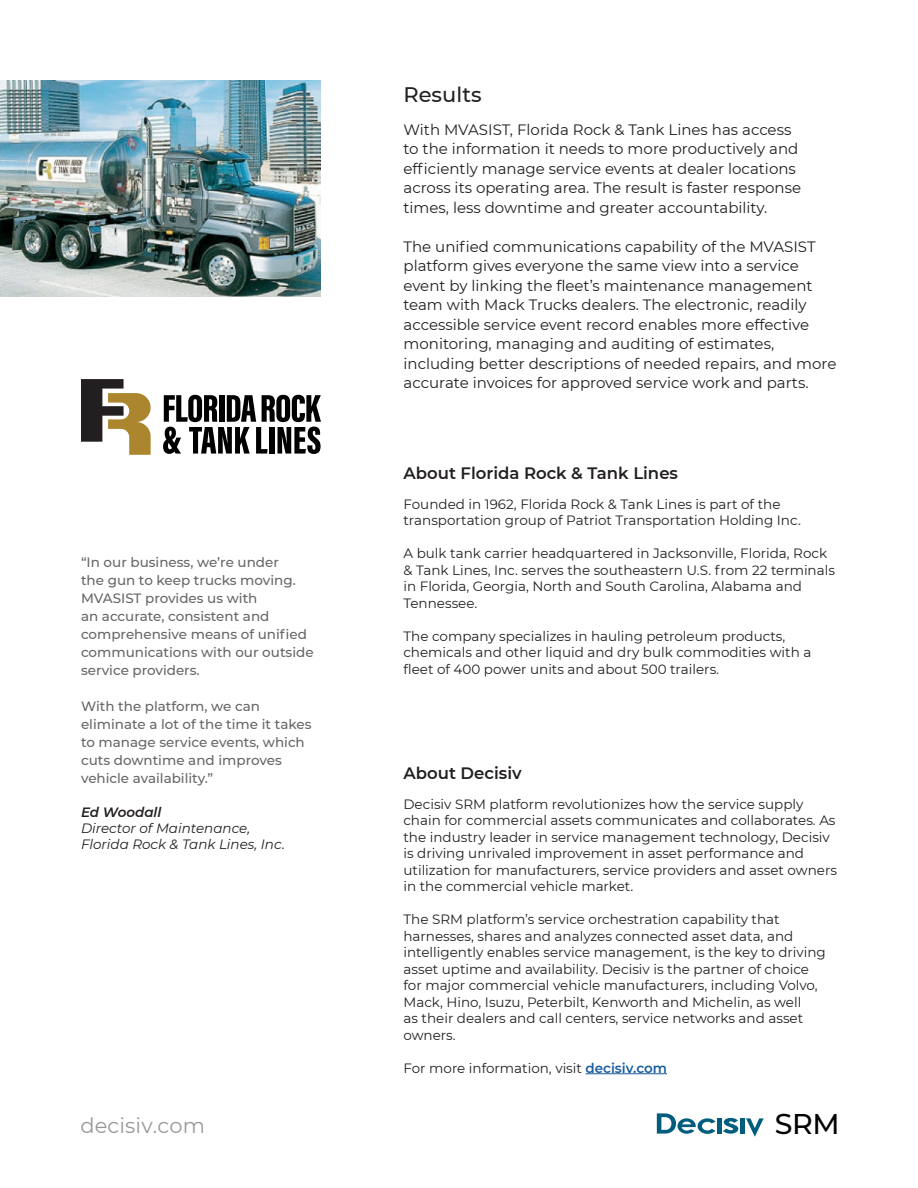
<style>
.page{position:relative;width:918px;height:1188px;background:#fff}
.page>*{position:absolute;margin:0;border:0;box-sizing:border-box;transform-origin:0 0}
.t1{font:500 28.5px "Montserrat";color:#000}
.t2{font:21px "Montserrat";letter-spacing:.005em;color:#999}
.Paragraph_Header{font:500 21px "Montserrat";color:#231f20}
.About{font:600 16.5px "Montserrat";color:#231f20}
.Paragraph{font:15px/19.5px "Montserrat";color:#231f20}
.About_Content{font:13.5px/16.5px "Montserrat";color:#231f20}
.Gray_quote{font:500 13.5px/18px "Montserrat";color:#666}
.Quote_Attribution{font:italic 13.5px "Montserrat";color:#231f20}
.Quote_Name{font:italic 600 13.5px "Montserrat";color:#231f20}
.s1{font-weight:600;color:#175d9e}
</style>
<div class="page">
<svg style="left:746px;top:1118px;width:18px;height:19px"></svg>
<div style="left:717px;top:1118px;width:5px;height:16px;background:#005d7e"></div>
<div style="left:740px;top:1118px;width:5px;height:16px;background:#005d7e"></div>
<svg style="left:657px;top:1113px;width:59px;height:21px"></svg>
<svg style="left:723px;top:1118px;width:15px;height:16px"></svg>
<hr style="left:586px;top:1073px;width:81px;height:1px;background:#175d9e">
<img style="left:0;top:80px;width:321px;height:216px">
<svg style="left:163px;top:395px;width:158px;height:59px"></svg>
<svg style="left:81px;top:379px;width:70px;height:76px"></svg>
<p class="Gray_quote" style="left:81px;top:552px;width:234px">“In our business, we’re under<br>the gun to keep trucks moving.<br>MVASIST provides us with<br>an accurate, consistent and comprehensive means of unified communications with our outside service providers.</p>
<p class="Gray_quote" style="left:81px;top:696px;width:232px">With the platform, we can eliminate a lot of the time it takes to manage service events, which cuts downtime and improves vehicle availability.”</p>
<p class="Quote_Name" style="left:81px;top:802px;width:82px">Ed Woodall</p>
<p class="Quote_Attribution" style="left:81px;top:819px;width:171px">Director of Maintenance,</p>
<p class="Quote_Attribution" style="left:81px;top:835px;width:205px">Florida Rock &amp; Tank Lines, Inc.</p>
<p class="Paragraph_Header" style="left:404px;top:80px;width:80px">Results</p>
<p class="Paragraph" style="left:404px;top:119px;width:399px">With MVASIST, Florida Rock &amp; Tank Lines has access to the information it needs to more productively and efficiently manage service events at dealer locations across its operating area. The result is faster response times, less downtime and greater accountability.</p>
<p class="Paragraph" style="left:404px;top:236px;width:434px">The unified communications capability of the MVASIST platform gives everyone the same view into a service event by linking the fleet’s maintenance management team with Mack Trucks dealers. The electronic, readily accessible service event record enables more effective monitoring, managing and auditing of estimates, including better descriptions of needed repairs, and more accurate invoices for approved service work and parts.</p>
<p class="About" style="left:404px;top:461px;width:276px">About Florida Rock &amp; Tank Lines</p>
<p class="About_Content" style="left:404px;top:495px;width:399px">Founded in 1962, Florida Rock &amp; Tank Lines is part of the transportation group of Patriot Transportation Holding Inc.</p>
<p class="About_Content" style="left:404px;top:545px;width:433px">A bulk tank carrier headquartered in Jacksonville, Florida, Rock &amp; Tank Lines, Inc. serves the southeastern U.S. from 22 terminals in Florida, Georgia, North and South Carolina, Alabama and Tennessee.</p>
<p class="About_Content" style="left:404px;top:627px;width:409px">The company specializes in hauling petroleum products, chemicals and other liquid and dry bulk commodities with a fleet of 400 power units and about 500 trailers.</p>
<p class="About" style="left:404px;top:761px;width:120px">About Decisiv</p>
<p class="About_Content" style="left:404px;top:795px;width:435px">Decisiv SRM platform revolutionizes how the service supply chain for commercial assets communicates and collaborates. As the industry leader in service management technology, Decisiv is driving unrivaled improvement in asset performance and utilization for manufacturers, service providers and asset owners in the commercial vehicle market.</p>
<p class="About_Content" style="left:404px;top:911px;width:424px">The SRM platform’s service orchestration capability that harnesses, shares and analyzes connected asset data, and intelligently enables service management, is the key to driving asset uptime and availability. Decisiv is the partner of choice for major commercial vehicle manufacturers, including Volvo, Mack, Hino, Isuzu, Peterbilt, Kenworth and Michelin, as well<br>as their dealers and call centers, service networks and asset owners.</p>
<p class="About_Content" style="left:404px;top:1059px;width:265px">For more information, visit <span class="s1">decisiv.com</span></p>
<h2 class="t2" style="left:80px;top:1112px;width:126px">decisiv.com</h2>
<h1 class="t1" style="left:775px;top:1104px;width:67px">SRM</h1>
</div>
